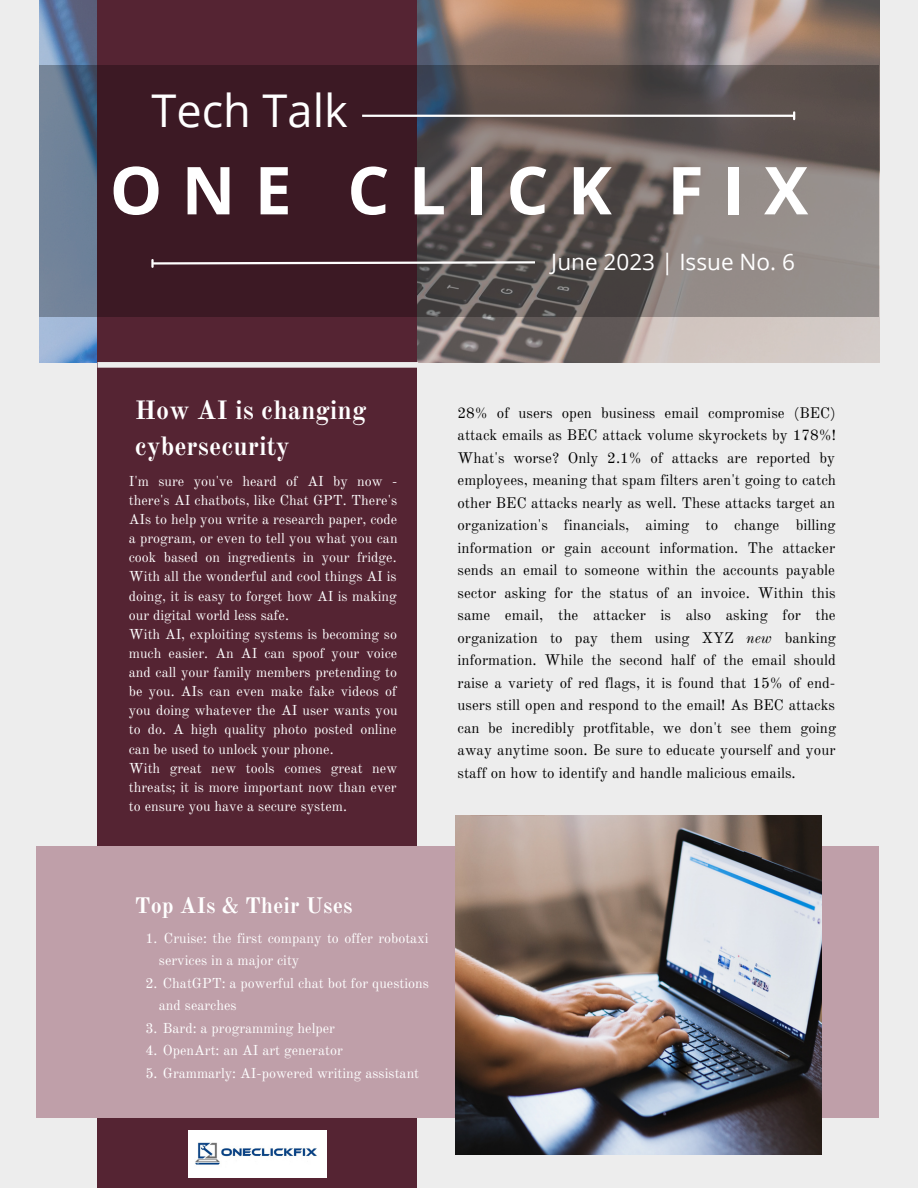
<style>
.page{position:relative;width:918px;height:1188px;background:#ededed}
.page>*{position:absolute;margin:0;border:0;box-sizing:border-box;transform-origin:0 0}
.t1{font:700 66.15px "Open Sans";letter-spacing:.29em;color:#fff}
.t2{font:45.15px "Open Sans";color:#fff}
.t3{font:700 25.95px/36px "Old Standard";color:#fff}
.t4{font:22.5px "Open Sans";color:#fff}
.t5{font:700 22.05px "Old Standard";color:#fff}
.t6{font:15px/22.5px "Old Standard";color:#000;text-align:justify}
.t7{font:14.1px/19.2px "Old Standard";color:#fff;text-align:justify}
.s1{font-style:italic}
</style>
<div class="page">
<img style="left:39px;top:0;width:840px;height:362px">
<div style="left:98px;top:0;width:319px;height:1188px;background:#552433"></div>
<svg style="left:39px;top:65px;width:840px;height:252px;background:#59484d"></svg>
<hr style="left:362px;top:115px;width:432px;height:2px;background:#fff">
<svg style="left:793px;top:112px;width:2px;height:7px"></svg>
<svg style="left:151px;top:260px;width:386px;height:7px;background:#7f6e73"></svg>
<div style="left:98px;top:362px;width:320px;height:6px;background:#ededed"></div>
<div style="left:36px;top:846px;width:843px;height:271px;background:#bf9fa9"></div>
<img style="left:455px;top:816px;width:367px;height:338px">
<img style="left:188px;top:1130px;width:139px;height:48px">
<p class="t2" style="left:151px;top:79px;width:198px">Tech Talk</p>
<p class="t1" style="left:110px;top:144px;width:700px">ONE CLICK FIX</p>
<p class="t4" style="left:551px;top:246px;width:245px">June 2023 | Issue No. 6</p>
<p class="t3" style="left:135px;top:392px;width:233px">How AI is changing cybersecurity</p>
<p class="t7" style="left:129px;top:472px;width:270px">I'm sure you've heard of AI by now - there's AI chatbots, like Chat GPT. There's AIs to help you write a research paper, code a program, or even to tell you what you can cook based on ingredients in your fridge.<br>With all the wonderful and cool things AI is doing, it is easy to forget how AI is making our digital world less safe.</p>
<p class="t7" style="left:129px;top:625px;width:270px">With AI, exploiting systems is becoming so much easier. An AI can spoof your voice and call your family members pretending to be you. AIs can even make fake videos of you doing whatever the AI user wants you to do. A high quality photo posted online can be used to unlock your phone.</p>
<p class="t7" style="left:129px;top:759px;width:270px">With great new tools comes great new threats; it is more important now than ever to ensure you have a secure system.</p>
<p class="t6" style="left:458px;top:401px;width:380px">28% of users open business email compromise (BEC) attack emails as BEC attack volume skyrockets by 178%!<br>What's worse? Only 2.1% of attacks are reported by employees, meaning that spam filters aren't going to catch other BEC attacks nearly as well. These attacks target an organization's financials, aiming to change billing information or gain account information. The attacker sends an email to someone within the accounts payable sector asking for the status of an invoice. Within this same email, the attacker is also asking for the organization to pay them using XYZ <span class="s1">new</span> banking information. While the second half of the email should raise a variety of red flags, it is found that 15% of end&shy;users still open and respond to the email! As BEC attacks can be incredibly protfitable, we don't see them going away anytime soon. Be sure to educate yourself and your staff on how to identify and handle malicious emails.</p>
<p class="t5" style="left:135px;top:892px;width:219px">Top AIs &amp; Their Uses</p>
<p class="t7" style="left:159px;top:927px;width:271px;line-height:22.5px;text-indent:5px">Cruise: the first company to offer robotaxi services in a major city</p>
<p class="t7" style="left:159px;top:972px;width:272px;line-height:22.5px;text-indent:-14px">2. ChatGPT: a powerful chat bot for questions and searches</p>
<p class="t7" style="left:145px;top:1018px;width:191px">3. Bard: a programming helper</p>
<p class="t7" style="left:145px;top:1041px;width:199px">4. OpenArt: an AI art generator</p>
<p class="t7" style="left:145px;top:1063px;width:275px">5. Grammarly: AI-powered writing assistant</p>
<p class="t7" style="left:145px;top:928px;width:14px">1.</p>
</div>
